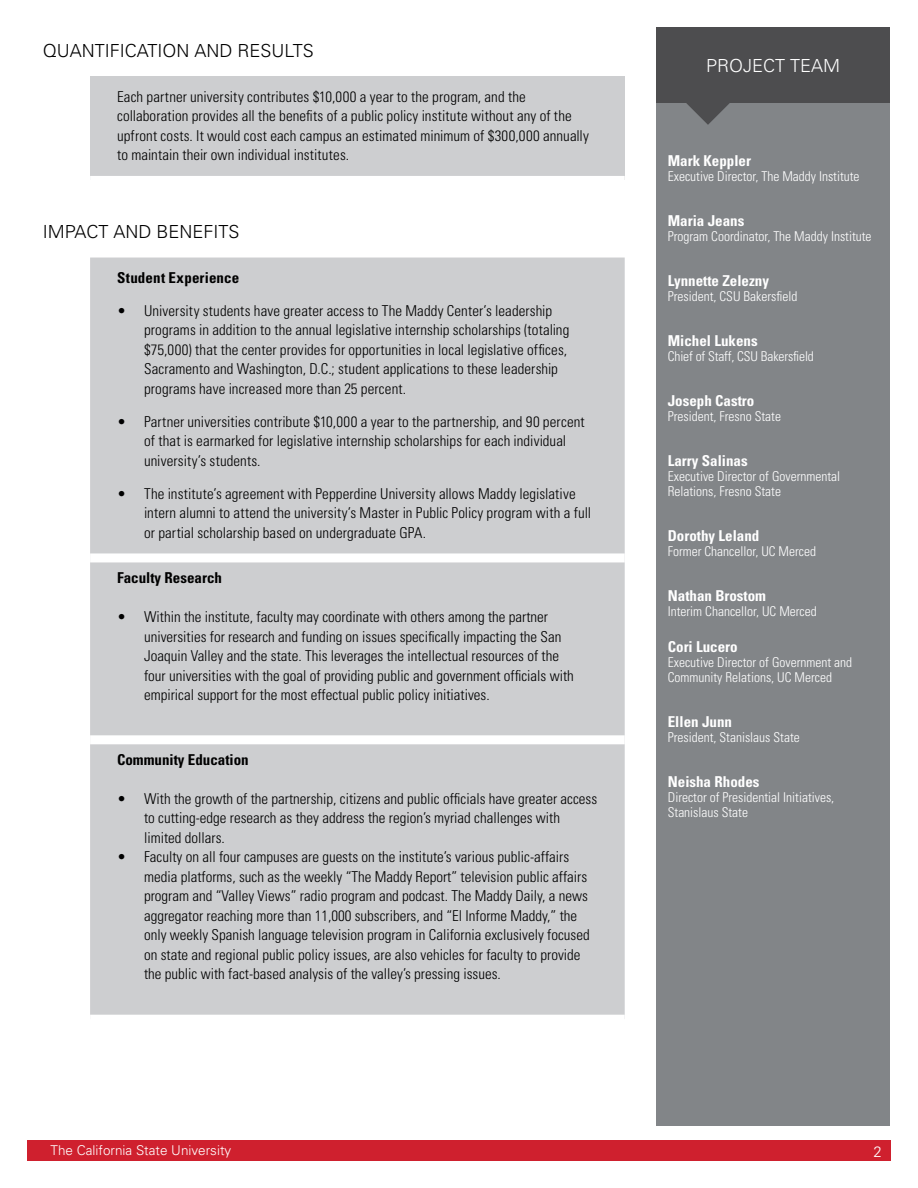
<style>
.page{position:relative;width:918px;height:1188px;background:#fff}
.page>*{position:absolute;margin:0;border:0;box-sizing:border-box;transform-origin:0 0}
.t1{font:300 18px "Univers";color:#000}
.t2{font:300 18px "Univers";color:#fff}
.t3{font:300 condensed 15px/19.5px "Univers";color:#000}
.t4{font:700 condensed 15px "Univers";color:#fff}
.t5{font:700 condensed 15px "Univers";color:#000}
.t6{font:300 15px "Univers";color:#fff}
.t7{font:300 condensed 13.5px/15px "Univers";color:#fff}
.t8{font:300 13.5px "Univers";color:#fff}
</style>
<div class="page">
<div style="left:90px;top:258px;width:535px;height:757px;background:#cdced0"></div>
<div style="left:27px;top:1141px;width:864px;height:20px;background:#cf202e"></div>
<div style="left:90px;top:76px;width:535px;height:104px;background:#cdced0"></div>
<div style="left:90px;top:176px;width:535px;height:9px;background:#fff"></div>
<div style="left:90px;top:553px;width:535px;height:9px;background:#fff"></div>
<div style="left:90px;top:735px;width:535px;height:9px;background:#fff"></div>
<div style="left:656px;top:27px;width:234px;height:1098px;background:#828588"></div>
<div style="left:656px;top:27px;width:234px;height:75px;background:#4d4d4f"></div>
<svg style="left:685px;top:102px;width:46px;height:23px"></svg>
<h2 class="t1" style="left:43px;top:40px;width:273px">QUANTIFICATION AND RESULTS</h2>
<p class="t3" style="left:117px;top:86px;width:473px">Each partner university contributes $10,000 a year to the program, and the collaboration provides all the benefits of a public policy institute without any of the upfront costs. It would cost each campus an estimated minimum of $300,000 annually to maintain their own individual institutes.</p>
<h2 class="t1" style="left:43px;top:221px;width:198px">IMPACT AND BENEFITS</h2>
<h3 class="t5" style="left:117px;top:268px;width:124px">Student Experience</h3>
<p class="t3" style="left:144px;top:300px;width:427px;text-indent:-27px">• University students have greater access to The Maddy Center’s leadership programs in addition to the annual legislative internship scholarships (totaling $75,000) that the center provides for opportunities in local legislative offices, Sacramento and Washington, D.C.; student applications to these leadership programs have increased more than 25 percent.</p>
<p class="t3" style="left:144px;top:411px;width:442px;text-indent:-27px">• Partner universities contribute $10,000 a year to the partnership, and 90 percent of that is earmarked for legislative internship scholarships for each individual university’s students.</p>
<p class="t3" style="left:144px;top:483px;width:449px;text-indent:-27px">• The institute’s agreement with Pepperdine University allows Maddy legislative intern alumni to attend the university’s Master in Public Policy program with a full or partial scholarship based on undergraduate GPA.</p>
<h3 class="t5" style="left:117px;top:569px;width:106px">Faculty Research</h3>
<p class="t3" style="left:144px;top:607px;width:431px;text-indent:-27px">• Within the institute, faculty may coordinate with others among the partner universities for research and funding on issues specifically impacting the San Joaquin Valley and the state. This leverages the intellectual resources of the four universities with the goal of providing public and government officials with empirical support for the most effectual public policy initiatives.</p>
<h3 class="t5" style="left:117px;top:750px;width:133px">Community Education</h3>
<p class="t3" style="left:144px;top:789px;width:455px;text-indent:-27px">• With the growth of the partnership, citizens and public officials have greater access to cutting-edge research as they address the region’s myriad challenges with limited dollars.</p>
<p class="t3" style="left:144px;top:847px;width:447px;text-indent:-27px">• Faculty on all four campuses are guests on the institute’s various public-affairs media platforms, such as the weekly “The Maddy Report” television public affairs program and “Valley Views” radio program and podcast. The Maddy Daily, a news aggregator reaching more than 11,000 subscribers, and “El Informe Maddy,” the only weekly Spanish language television program in California exclusively focused on state and regional public policy issues, are also vehicles for faculty to provide the public with fact-based analysis of the valley’s pressing issues.</p>
<p class="t8" style="left:51px;top:1142px;width:182px">The California State University</p>
<h2 class="t2" style="left:706px;top:55px;width:136px">PROJECT TEAM</h2>
<p class="t4" style="left:668px;top:151px;width:85px">Mark Keppler</p>
<p class="t7" style="left:668px;top:168px;width:193px">Executive Director, The Maddy Institute</p>
<p class="t4" style="left:668px;top:211px;width:78px">Maria Jeans</p>
<p class="t7" style="left:668px;top:228px;width:205px">Program Coordinator, The Maddy Institute</p>
<p class="t4" style="left:668px;top:271px;width:103px">Lynnette Zelezny</p>
<p class="t7" style="left:668px;top:288px;width:131px">President, CSU Bakersfield</p>
<p class="t4" style="left:668px;top:331px;width:91px">Michel Lukens</p>
<p class="t7" style="left:668px;top:348px;width:148px">Chief of Staff, CSU Bakersfield</p>
<p class="t4" style="left:668px;top:391px;width:88px">Joseph Castro</p>
<p class="t7" style="left:668px;top:408px;width:115px">President, Fresno State</p>
<p class="t4" style="left:668px;top:451px;width:81px">Larry Salinas</p>
<p class="t7" style="left:668px;top:468px;width:174px">Executive Director of Governmental</p>
<p class="t7" style="left:668px;top:483px;width:115px">Relations, Fresno State</p>
<p class="t4" style="left:668px;top:526px;width:93px">Dorothy Leland</p>
<p class="t7" style="left:668px;top:543px;width:150px">Former Chancellor, UC Merced</p>
<p class="t4" style="left:668px;top:586px;width:100px">Nathan Brostom</p>
<p class="t7" style="left:668px;top:603px;width:150px">Interim Chancellor, UC Merced</p>
<p class="t4" style="left:668px;top:637px;width:71px">Cori Lucero</p>
<p class="t7" style="left:668px;top:654px;width:186px">Executive Director of Government and<br>Community Relations, UC Merced</p>
<p class="t4" style="left:668px;top:712px;width:66px">Ellen Junn</p>
<p class="t7" style="left:668px;top:729px;width:133px">President, Stanislaus State</p>
<p class="t4" style="left:668px;top:772px;width:93px">Neisha Rhodes</p>
<p class="t7" style="left:668px;top:789px;width:168px">Director of Presidential Initiatives,<br>Stanislaus State</p>
<p class="t6" style="left:874px;top:1143px;width:10px">2</p>
</div>
